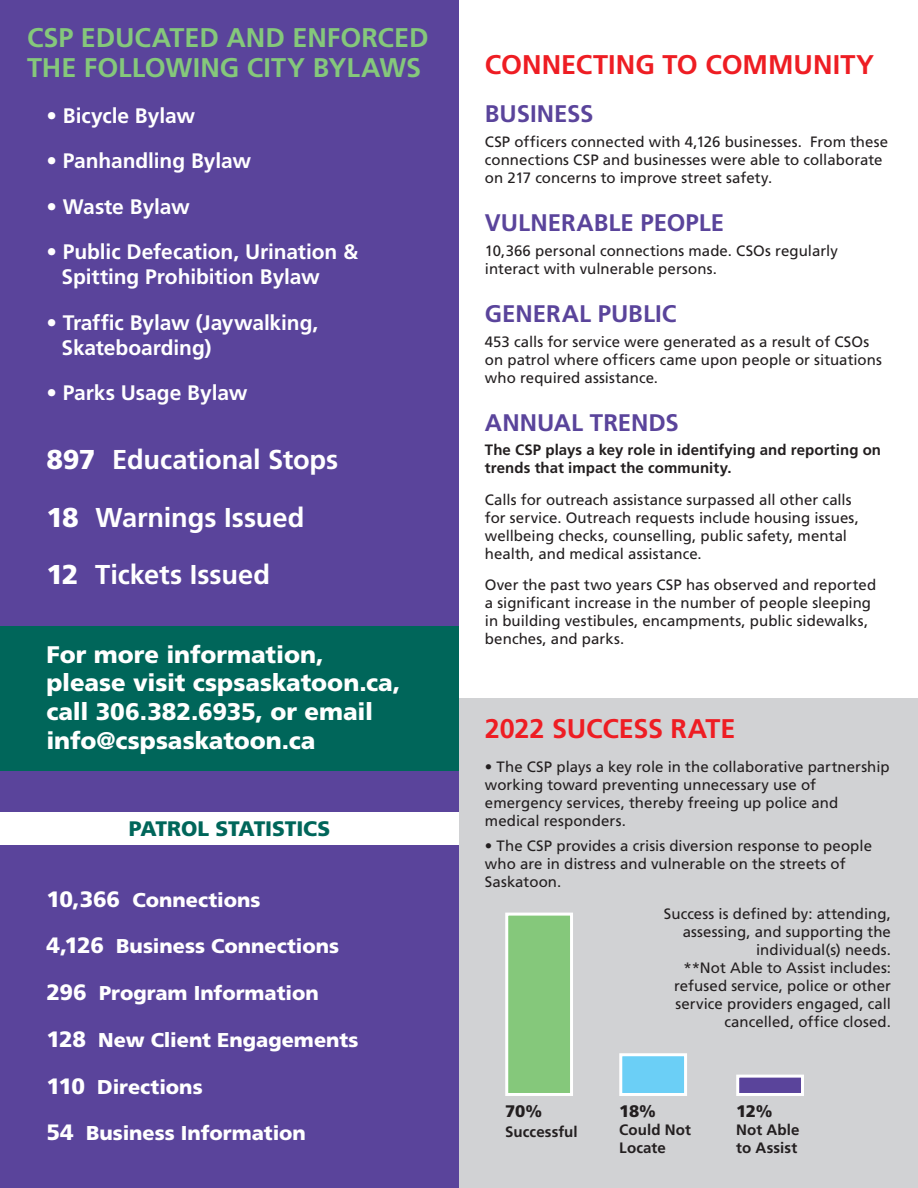
<style>
.page{position:relative;width:918px;height:1188px;background:#fff}
.page>*{position:absolute;margin:0;border:0;box-sizing:border-box;transform-origin:0 0}
.t1{font:700 27.3px "Frutiger";letter-spacing:-.005em;color:#fff}
.t2{font:700 27px/30px "Frutiger";color:#85c87b}
.t3{font:700 27px "Frutiger";color:#ee1d23}
.t4{font:900 24px/28.8px "Frutiger";letter-spacing:-.005em;color:#fff}
.t5{font:700 24px "Frutiger";color:#5a449b}
.t6{font:700 21px/25.2px "Frutiger";letter-spacing:-.005em;color:#fff}
.t7{font:900 21px "Frutiger";letter-spacing:-.005em;color:#00665a}
.t8{font:900 19.95px "Frutiger";color:#fff}
.t9{font:900 16.8px "Frutiger";color:#231f20}
.t10{font:15px/18px "Frutiger";letter-spacing:.005em;color:#231f20}
.t11{font:700 15px/18.5px "Frutiger";letter-spacing:.005em;color:#231f20}
.s1{font-weight:900}
.s2{font-size:22.2px}
</style>
<div class="page">
<div style="left:0;top:698px;width:918px;height:490px;background:#d1d2d4"></div>
<div style="left:0;top:0;width:459px;height:1188px;background:#5a449b"></div>
<div style="left:736px;top:1075px;width:68px;height:21px;background:#5a449b;border:3px solid #fff"></div>
<div style="left:619px;top:1053px;width:68px;height:43px;background:#6bcff6;border:3px solid #fff"></div>
<div style="left:505px;top:913px;width:68px;height:183px;background:#85c87b;border:3px solid #fff"></div>
<div style="left:0;top:813px;width:459px;height:32px;background:#fff"></div>
<div style="left:0;top:626px;width:459px;height:144px;background:#00665a"></div>
<p class="t2" style="left:27px;top:23px;width:403px">CSP EDUCATED AND ENFORCED<br>THE FOLLOWING CITY BYLAWS</p>
<p class="t6" style="left:47px;top:103px;width:150px">• Bicycle Bylaw</p>
<p class="t6" style="left:47px;top:148px;width:206px">• Panhandling Bylaw</p>
<p class="t6" style="left:47px;top:194px;width:145px">• Waste Bylaw</p>
<p class="t6" style="left:62px;top:239px;width:298px;text-indent:-15px">• Public Defecation, Urination &amp;<br>Spitting Prohibition Bylaw</p>
<p class="t6" style="left:61px;top:310px;width:258px;text-indent:-15px">• Traffic Bylaw (Jaywalking,<br>Skateboarding)</p>
<p class="t6" style="left:47px;top:381px;width:202px">• Parks Usage Bylaw</p>
<p class="t1" style="left:46px;top:444px;width:293px"><span class="s1">897</span> Educational Stops</p>
<p class="t1" style="left:46px;top:501px;width:259px"><span class="s1">18</span> Warnings Issued</p>
<p class="t1" style="left:46px;top:558px;width:225px"><span class="s1">12</span> Tickets Issued</p>
<p class="t4" style="left:46px;top:640px;width:356px">For more information, please visit cspsaskatoon.ca, call 306.382.6935, or email info@cspsaskatoon.ca</p>
<p class="t7" style="left:129px;top:816px;width:203px">PATROL STATISTICS</p>
<p class="t8" style="left:46px;top:888px;width:216px"><span class="s2">10,366</span> Connections</p>
<p class="t8" style="left:46px;top:934px;width:294px"><span class="s2">4,126</span> Business Connections</p>
<p class="t8" style="left:46px;top:981px;width:274px"><span class="s2">296</span> Program Information</p>
<p class="t8" style="left:46px;top:1028px;width:314px"><span class="s2">128</span> New Client Engagements</p>
<p class="t8" style="left:46px;top:1075px;width:158px"><span class="s2">110</span> Directions</p>
<p class="t8" style="left:46px;top:1121px;width:261px"><span class="s2">54</span> Business Information</p>
<p class="t3" style="left:485px;top:49px;width:391px">CONNECTING TO COMMUNITY</p>
<p class="t5" style="left:485px;top:100px;width:110px">BUSINESS</p>
<p class="t10" style="left:485px;top:133px;width:405px">CSP officers connected with 4,126 businesses. From these connections CSP and businesses were able to collaborate on 217 concerns to improve street safety.</p>
<p class="t5" style="left:485px;top:209px;width:241px">VULNERABLE PEOPLE</p>
<p class="t10" style="left:485px;top:242px;width:354px">10,366 personal connections made. CSOs regularly interact with vulnerable persons.</p>
<p class="t5" style="left:485px;top:299px;width:193px">GENERAL PUBLIC</p>
<p class="t10" style="left:485px;top:332px;width:399px">453 calls for service were generated as a result of CSOs on patrol where officers came upon people or situations who required assistance.</p>
<p class="t5" style="left:485px;top:408px;width:196px">ANNUAL TRENDS</p>
<p class="t11" style="left:485px;top:441px;width:398px;line-height:18px">The CSP plays a key role in identifying and reporting on trends that impact the community.</p>
<p class="t10" style="left:485px;top:491px;width:375px">Calls for outreach assistance surpassed all other calls for service. Outreach requests include housing issues, wellbeing checks, counselling, public safety, mental health, and medical assistance.</p>
<p class="t10" style="left:485px;top:576px;width:393px">Over the past two years CSP has observed and reported a significant increase in the number of people sleeping in building vestibules, encampments, public sidewalks, benches, and parks.</p>
<p class="t3" style="left:485px;top:713px;width:252px">2022 SUCCESS RATE</p>
<p class="t10" style="left:485px;top:758px;width:406px">• The CSP plays a key role in the collaborative partnership working toward preventing unnecessary use of emergency services, thereby freeing up police and medical responders.</p>
<p class="t10" style="left:485px;top:837px;width:389px">• The CSP provides a crisis diversion response to people who are in distress and vulnerable on the streets of<br>Saskatoon.</p>
<p class="t10" style="left:664px;top:905px;width:229px;text-align:right">Success is defined by: attending, assessing, and supporting the individual(s) needs.</p>
<p class="t10" style="left:674px;top:959px;width:218px;text-align:right">**Not Able to Assist includes: refused service, police or other service providers engaged, call cancelled, office closed.</p>
<p class="t9" style="left:505px;top:1100px;width:38px">70%</p>
<p class="t11" style="left:505px;top:1122px;width:74px">Successful</p>
<p class="t9" style="left:619px;top:1100px;width:38px">18%</p>
<p class="t11" style="left:619px;top:1121px;width:73px">Could Not<br>Locate</p>
<p class="t9" style="left:736px;top:1100px;width:38px">12%</p>
<p class="t11" style="left:736px;top:1121px;width:65px">Not Able to Assist</p>
</div>
